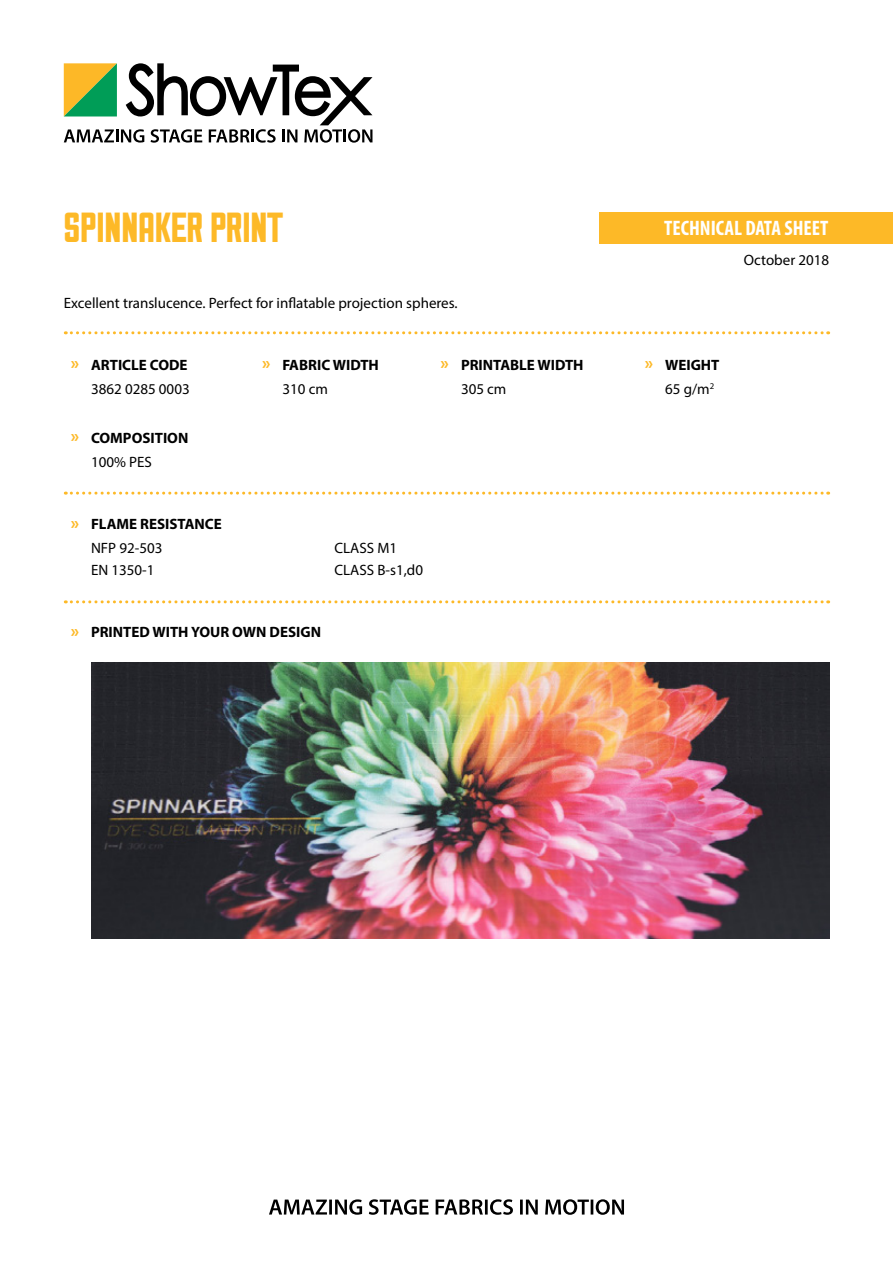
<style>
.page{position:relative;width:893px;height:1263px;background:#fff}
.page>*{position:absolute;margin:0;border:0;box-sizing:border-box;transform-origin:0 0}
.t1{font:42px "Sullivan Show Tex";letter-spacing:.005em;color:#fdb927}
.t2{font:700 condensed 21px "Myriad Pro";color:#fff}
.t3{font:15px "Myriad Pro";color:#000}
.t4{font:700 15px/23.7px "Myriad Pro";color:#000}
.s1{font-size:18px;color:#fdb927}
.s2{font-weight:400}
</style>
<div class="page">
<svg style="left:269px;top:1199px;width:355px;height:16px"></svg>
<svg style="left:64px;top:63px;width:308px;height:80px"></svg>
<svg style="left:65px;top:331px;width:764px;height:3px"></svg>
<svg style="left:65px;top:492px;width:764px;height:3px"></svg>
<svg style="left:65px;top:600px;width:764px;height:3px"></svg>
<div style="left:600px;top:212px;width:293px;height:31px;background:#fdb927"></div>
<img style="left:92px;top:662px;width:737px;height:277px">
<h1 class="t1" style="left:64px;top:205px;width:222px">SPINNAKER PRINT</h1>
<p class="t3" style="left:64px;top:293px;width:395px">Excellent translucence. Perfect for inflatable projection spheres.</p>
<h2 class="t2" style="left:664px;top:215px;width:166px">TECHNICAL DATA SHEET</h2>
<p class="t3" style="left:744px;top:251px;width:87px">October 2018</p>
<p class="t4" style="left:71px;top:352px;width:118px"><span class="s1">»</span> ARTICLE CODE</p>
<p class="t4" style="left:262px;top:352px;width:118px"><span class="s1">»</span> FABRIC WIDTH</p>
<p class="t4" style="left:441px;top:352px;width:144px"><span class="s1">»</span> PRINTABLE WIDTH</p>
<p class="t4" style="left:645px;top:352px;width:76px"><span class="s1">»</span> WEIGHT</p>
<p class="t3" style="left:91px;top:379px;width:100px">3862 0285 0003</p>
<p class="t3" style="left:282px;top:379px;width:47px">310 cm</p>
<p class="t3" style="left:461px;top:379px;width:47px">305 cm</p>
<p class="t3" style="left:665px;top:379px;width:51px">65 g/m<sup>2</sup></p>
<p class="t4" style="left:91px;top:426px;width:99px;text-indent:-20px"><span class="s1">»</span> COMPOSITION<br><span class="s2">100% PES</span></p>
<p class="t4" style="left:91px;top:512px;width:132px;text-indent:-20px"><span class="s1">»</span> FLAME RESISTANCE<br><span class="s2">NFP 92-503</span></p>
<p class="t3" style="left:334px;top:539px;width:64px">CLASS M1</p>
<p class="t3" style="left:91px;top:561px;width:65px">EN 1350-1</p>
<p class="t3" style="left:334px;top:561px;width:90px">CLASS B-s1,d0</p>
<p class="t4" style="left:71px;top:620px;width:252px"><span class="s1">»</span> PRINTED WITH YOUR OWN DESIGN</p>
</div>
